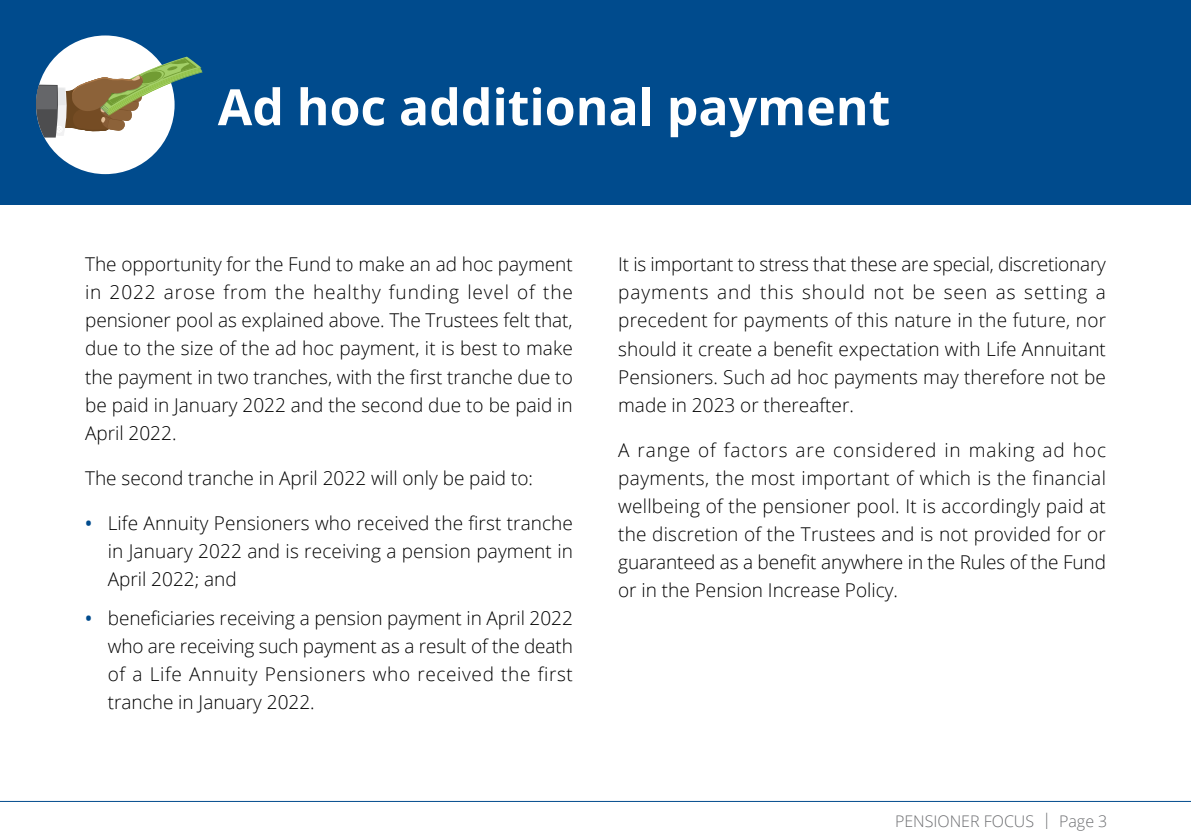
<style>
.page{position:relative;width:1191px;height:840px;background:#fff}
.page>*{position:absolute;margin:0;border:0;box-sizing:border-box;transform-origin:0 0}
.t1{font:700 50px "Open Sans";color:#fff}
.t2{font:300 19px/28px "Open Sans";color:#000;text-align:justify}
.t3{font:300 16px "Open Sans";color:#6d6e71}
.s1{font-weight:600;color:#004b8d}
</style>
<div class="page">
<div style="left:0;top:0;width:1191px;height:204px;background:#004b8d"></div>
<div style="left:36px;top:35px;width:139px;height:139px;background:#fff;border-radius:50%"></div>
<svg style="left:36px;top:57px;width:167px;height:80px"></svg>
<hr style="left:0;top:800px;width:1191px;height:1px;background:#004b8d">
<h1 class="t1" style="left:218px;top:72px;width:674px">Ad hoc additional payment</h1>
<p class="t2" style="left:85px;top:250px;width:489px">The opportunity for the Fund to make an ad hoc payment in 2022 arose from the healthy funding level of the pensioner pool as explained above. The Trustees felt that, due to the size of the ad hoc payment, it is best to make the payment in two tranches, with the first tranche due to be paid in January 2022 and the second due to be paid in April 2022.</p>
<p class="t2" style="left:85px;top:463px;width:449px">The second tranche in April 2022 will only be paid to:</p>
<p class="t2" style="left:108px;top:508px;width:467px;text-indent:-23px"><span class="s1">•</span> Life Annuity Pensioners who received the first tranche in January 2022 and is receiving a pension payment in April 2022; and</p>
<p class="t2" style="left:108px;top:603px;width:467px;text-indent:-23px"><span class="s1">•</span> beneficiaries receiving a pension payment in April 2022 who are receiving such payment as a result of the death of a Life Annuity Pensioners who received the first tranche in January 2022.</p>
<p class="t2" style="left:618px;top:250px;width:489px">It is important to stress that these are special, discretionary payments and this should not be seen as setting a precedent for payments of this nature in the future, nor should it create a benefit expectation with Life Annuitant Pensioners. Such ad hoc payments may therefore not be made in 2023 or thereafter.</p>
<p class="t2" style="left:618px;top:435px;width:489px">A range of factors are considered in making ad hoc payments, the most important of which is the financial wellbeing of the pensioner pool. It is accordingly paid at the discretion of the Trustees and is not provided for or guaranteed as a benefit anywhere in the Rules of the Fund or in the Pension Increase Policy.</p>
<p class="t3" style="left:895px;top:809px;width:214px">PENSIONER FOCUS | Page 3</p>
</div>
